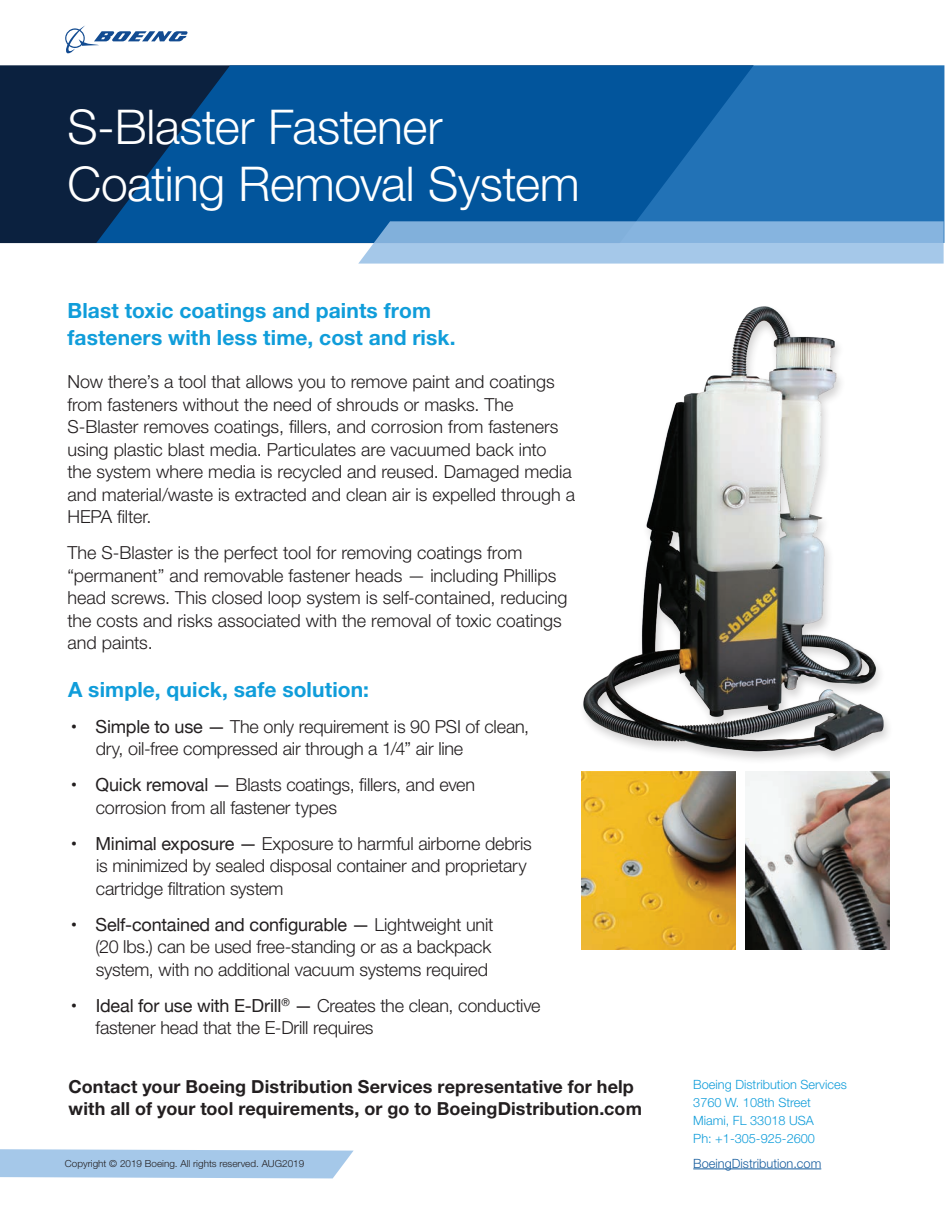
<style>
.page{position:relative;width:945px;height:1215px;background:#fff}
.page>*{position:absolute;margin:0;border:0;box-sizing:border-box;transform-origin:0 0}
.t1{font:300 48px/57.6px "Helvetica Neue LT Std";letter-spacing:-.01em;color:#fff}
.t2{font:700 21px/27px "Helvetica Neue LT Pro";letter-spacing:.005em;color:#109dda}
.t3{font:300 18px/22.5px "Helvetica Neue LT Std";letter-spacing:-.005em;color:#231f20}
.t4{font:700 18px/22.5px "Helvetica Neue LT Pro";letter-spacing:.005em;color:#231f20}
.t5{font:18px "Helvetica Neue";letter-spacing:-.01em;color:#231f20}
.t6{font:300 12.75px/18px "Helvetica Neue LT Std";color:#109dda}
.t7{font:300 12.75px "Helvetica Neue LT Std";color:#175d9e}
.t8{font:300 9.75px "Helvetica Neue LT Std";color:#231f20}
.s1{font-family:"Helvetica Neue";font-weight:400}
.s2{font-family:"Helvetica Neue LT Std";font-weight:300}
</style>
<div class="page">
<svg style="left:0;top:1149px;width:354px;height:29px;background:#abcbea"></svg>
<div style="left:0;top:65px;width:96px;height:178px;background:#0b213f"></div>
<svg style="left:96px;top:65px;width:848px;height:178px;background:#0c589b"></svg>
<svg style="left:358px;top:221px;width:586px;height:43px;background:#91bbe1"></svg>
<hr style="left:693px;top:1169px;width:128px;height:1px;background:#175d9e">
<svg style="left:65px;top:25px;width:123px;height:28px"></svg>
<img style="left:582px;top:772px;width:154px;height:177px">
<img style="left:746px;top:772px;width:143px;height:177px">
<img style="left:582px;top:306px;width:307px;height:466px">
<h1 class="t1" style="left:68px;top:97px;width:514px">S-Blaster Fastener<br>Coating Removal System</h1>
<p class="t2" style="left:68px;top:296px;width:390px">Blast toxic coatings and paints from fasteners with less time, cost and risk.</p>
<p class="t3" style="left:68px;top:370px;width:509px">Now there’s a tool that allows you to remove paint and coatings from fasteners without the need of shrouds or masks. The S-Blaster removes coatings, fillers, and corrosion from fasteners using plastic blast media. Particulates are vacuumed back into<br>the system where media is recycled and reused. Damaged media and material/waste is extracted and clean air is expelled through a HEPA filter.</p>
<p class="t3" style="left:68px;top:541px;width:502px">The S-Blaster is the perfect tool for removing coatings from “permanent” and removable fastener heads — including Phillips head screws. This closed loop system is self-contained, reducing the costs and risks associated with the removal of toxic coatings and paints.</p>
<p class="t2" style="left:68px;top:675px;width:303px">A simple, quick, safe solution:</p>
<p class="t3" style="left:96px;top:715px;width:435px;text-indent:-25px"><span class="s1">• Simple to use —</span> The only requirement is 90 PSI of clean, dry, oil-free compressed air through a 1/4” air line</p>
<p class="t3" style="left:96px;top:773px;width:381px;text-indent:-25px"><span class="s1">• Quick removal —</span> Blasts coatings, fillers, and even corrosion from all fastener types</p>
<p class="t3" style="left:96px;top:832px;width:438px;text-indent:-25px"><span class="s1">• Minimal exposure —</span> Exposure to harmful airborne debris is minimized by sealed disposal container and proprietary cartridge filtration system</p>
<p class="t5" style="left:71px;top:912px;width:424px">• Self-contained and configurable — <span class="s2">Lightweight unit</span></p>
<p class="t3" style="left:95px;top:935px;width:397px">(20 lbs.) can be used free-standing or as a backpack system, with no additional vacuum systems required</p>
<p class="t3" style="left:96px;top:994px;width:447px;text-indent:-25px"><span class="s1">• Ideal for use with E-Drill</span><sup>®</sup> <span class="s1">—</span> Creates the clean, conductive fastener head that the E-Drill requires</p>
<p class="t4" style="left:69px;top:1075px;width:575px">Contact your Boeing Distribution Services representative for help with all of your tool requirements, or go to BoeingDistribution.com</p>
<p class="t8" style="left:65px;top:1158px;width:241px">Copyright © 2019 Boeing. All rights reserved. AUG2019</p>
<p class="t6" style="left:693px;top:1075px;width:155px">Boeing Distribution Services<br>3760 W. 108th Street<br>Miami, FL 33018 USA<br>Ph: +1-305-925-2600</p>
<p class="t7" style="left:693px;top:1155px;width:129px">BoeingDistribution.com</p>
</div>
